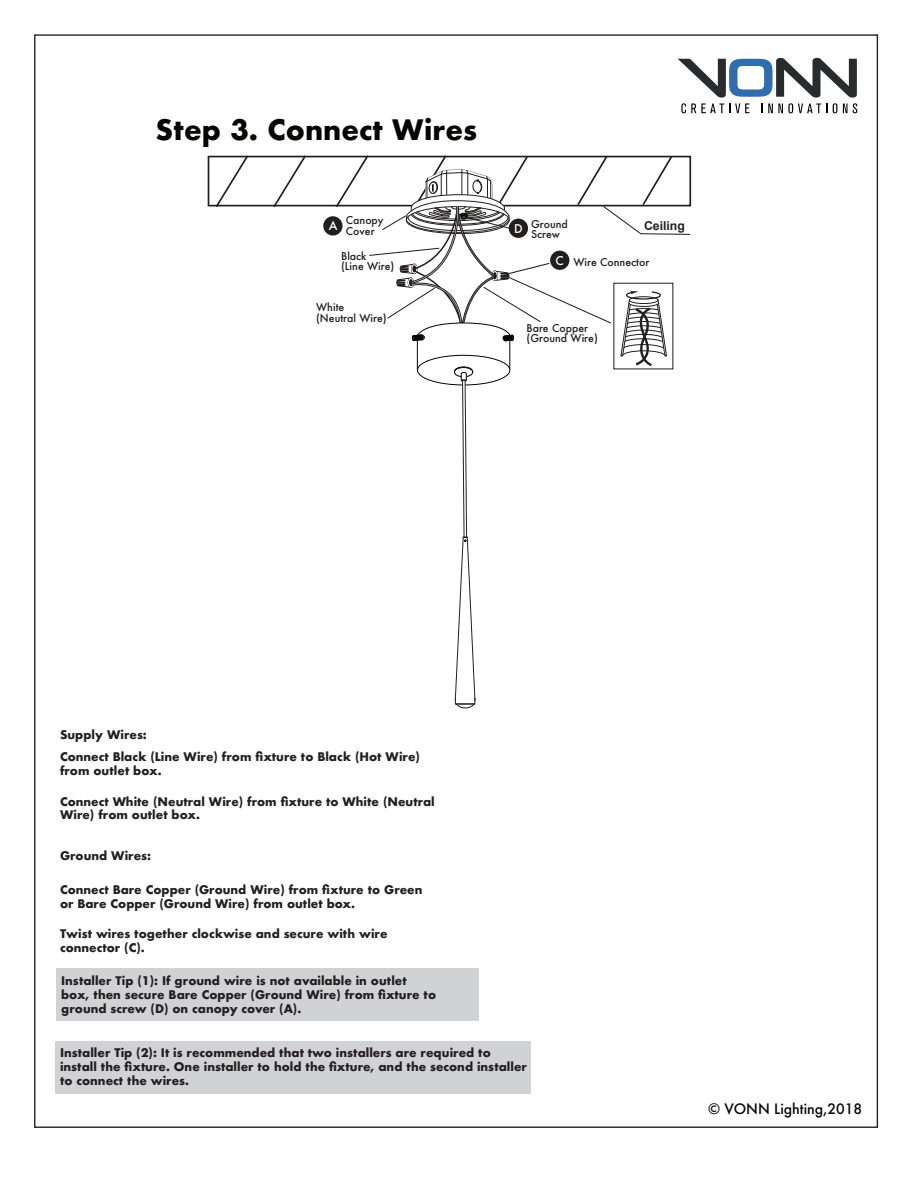
<style>
.page{position:relative;width:918px;height:1188px;background:#fff}
.page>*{position:absolute;margin:0;border:0;box-sizing:border-box;transform-origin:0 0}
.t1{font:700 27.45px "Futura";color:#050504}
.t2{font:500 13.95px "Futura";color:#050504}
.t3{font:700 12.15px "Arial";color:#211e1e}
.t4{font:500 11.85px "Futura";color:#fff}
.t5{font:700 11.55px/14px "Futura";color:#231f20}
.t6{font:500 10.5px/10.5px "Futura";color:#211e1e}
</style>
<div class="page">
<svg style="left:678px;top:58px;width:179px;height:55px"></svg>
<div style="left:56px;top:969px;width:423px;height:52px;background:#d1d2d4"></div>
<div style="left:56px;top:1042px;width:475px;height:52px;background:#d1d2d4"></div>
<svg style="left:208px;top:155px;width:483px;height:553px"></svg>
<h1 class="t1" style="left:156px;top:110px;width:323px">Step 3. Connect Wires</h1>
<p class="t4" style="left:329px;top:218px;width:10px">A</p>
<p class="t6" style="left:346px;top:215px;width:39px">Canopy<br>Cover</p>
<p class="t6" style="left:341px;top:250px;width:55px">Black<br>(Line Wire)</p>
<p class="t6" style="left:316px;top:302px;width:72px">White (Neutral Wire)</p>
<p class="t4" style="left:514px;top:220px;width:10px">D</p>
<p class="t6" style="left:531px;top:218px;width:38px">Ground<br>Screw</p>
<p class="t3" style="left:644px;top:217px;width:42px">Ceiling</p>
<p class="t4" style="left:556px;top:252px;width:10px">C</p>
<p class="t6" style="left:573px;top:256px;width:77px">Wire Connector</p>
<p class="t6" style="left:527px;top:323px;width:73px">Bare Copper (Ground Wire)</p>
<p class="t5" style="left:60px;top:727px;width:88px">Supply Wires:</p>
<p class="t5" style="left:60px;top:750px;width:362px">Connect Black (Line Wire) from fixture to Black (Hot Wire) from outlet box.</p>
<p class="t5" style="left:60px;top:794px;width:376px">Connect White (Neutral Wire) from fixture to White (Neutral<br>Wire) from outlet box.</p>
<p class="t5" style="left:60px;top:849px;width:93px">Ground Wires:</p>
<p class="t5" style="left:60px;top:883px;width:364px">Connect Bare Copper (Ground Wire) from fixture to Green or Bare Copper (Ground Wire) from outlet box.</p>
<p class="t5" style="left:60px;top:927px;width:329px">Twist wires together clockwise and secure with wire connector (C).</p>
<p class="t5" style="left:61px;top:973px;width:377px">Installer Tip (1): If ground wire is not available in outlet box, then secure Bare Copper (Ground Wire) from fixture to ground screw (D) on canopy cover (A).</p>
<p class="t5" style="left:60px;top:1046px;width:468px">Installer Tip (2): It is recommended that two installers are required to install the fixture. One installer to hold the fixture, and the second installer to connect the wires.</p>
<p class="t2" style="left:708px;top:1099px;width:156px">© VONN Lighting,2018</p>
</div>
